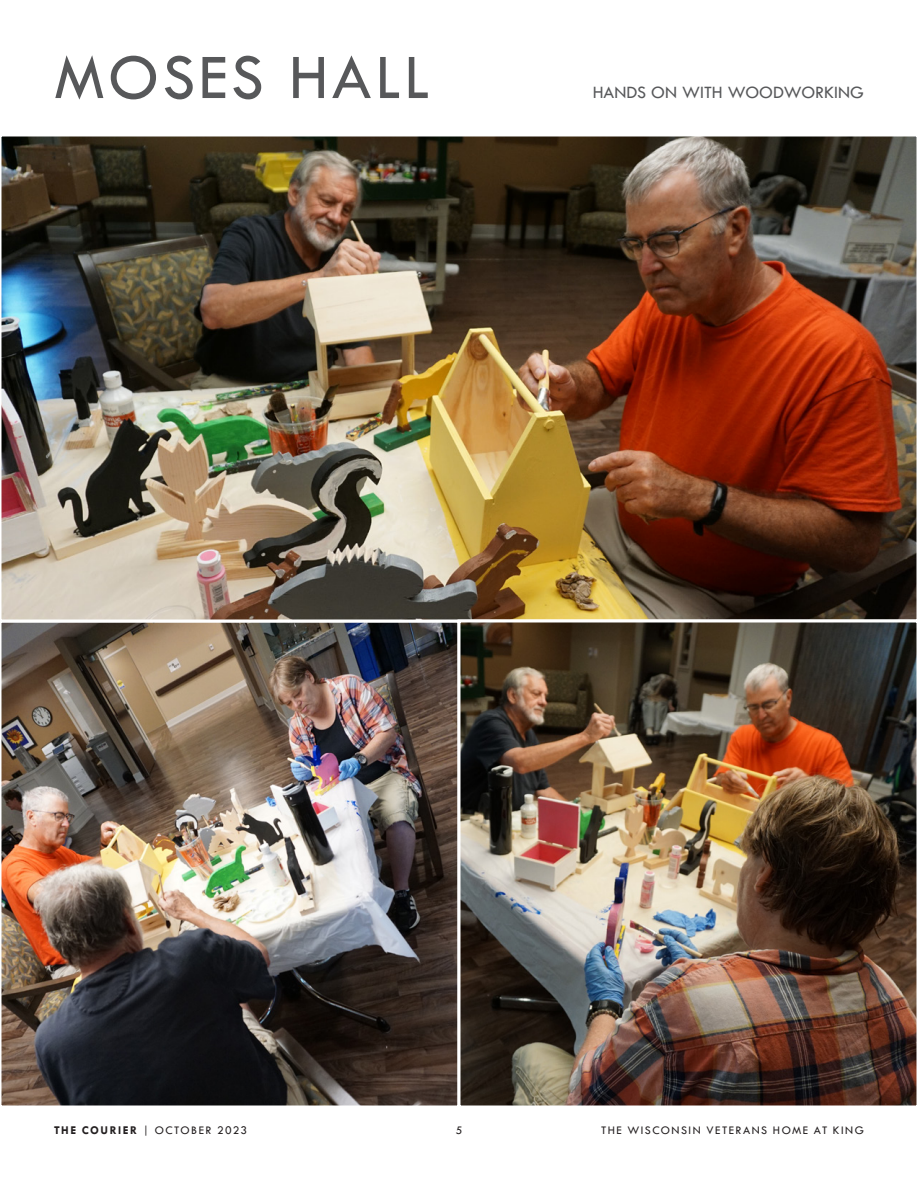
<style>
.page{position:relative;width:918px;height:1188px;background:#fff}
.page>*{position:absolute;margin:0;border:0;box-sizing:border-box;transform-origin:0 0}
.t1{font:66px "Tw Cen";letter-spacing:.05em;color:#57585a}
.t2{font:18px "Tw Cen";color:#57585a}
.t3{font:12px "Tw Cen";letter-spacing:.12em;color:#231f20}
.s1{font-weight:700}
</style>
<div class="page">
<img style="left:1px;top:622px;width:457px;height:484px">
<img style="left:1px;top:136px;width:916px;height:484px">
<img style="left:460px;top:622px;width:457px;height:484px">
<h1 class="t1" style="left:54px;top:38px;width:377px">MOSES HALL</h1>
<p class="t2" style="left:593px;top:82px;width:273px">HANDS ON WITH WOODWORKING</p>
<p class="t3" style="left:54px;top:1123px;width:195px"><span class="s1">THE COURIER</span> | OCTOBER 2023</p>
<p class="t3" style="left:456px;top:1123px;width:8px">5</p>
<p class="t3" style="left:601px;top:1123px;width:264px">THE WISCONSIN VETERANS HOME AT KING</p>
</div>
